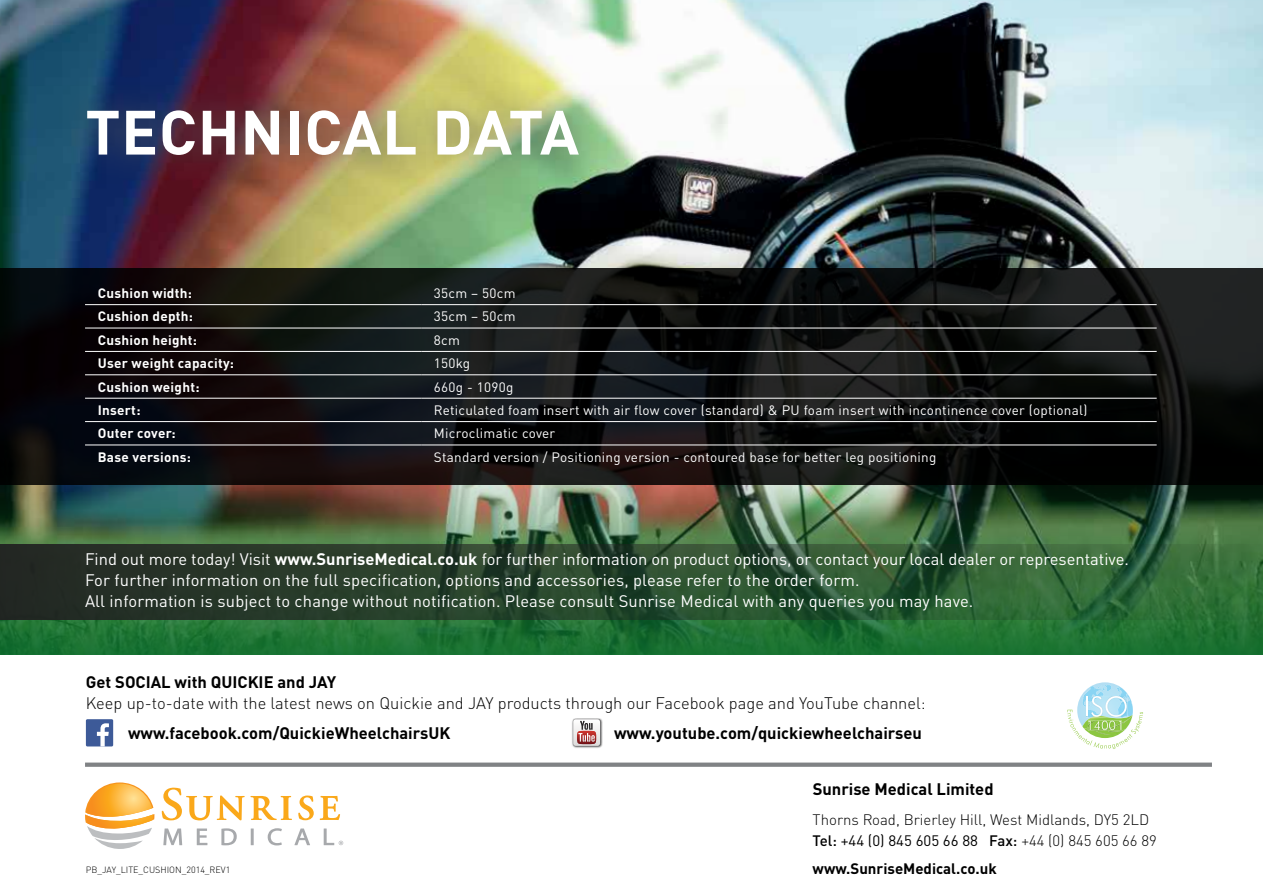
<style>
.page{position:relative;width:1263px;height:893px;background:#fff}
.page>*{position:absolute;margin:0;border:0;box-sizing:border-box;transform-origin:0 0}
.t1{font:700 61.5px "DINOT";color:#fff}
.t2{font:16.5px/21px "DINOT";letter-spacing:.01em;color:#fff}
.t3{font:700 16.5px "DINOT";color:#000}
.t4{font:300 16.5px "DINOT";color:#000}
.t5{font:300 15px/21px "DINOT";color:#000}
.t6{font:700 15px "DINOT";color:#000}
.t7{font:13.5px "DINOT";letter-spacing:.02em;color:#fff}
.t8{font:700 13.5px "DINOT";letter-spacing:.02em;color:#fff}
.t9{font:300 9px "DINOT";color:#000}
.s1{font-weight:700}
.s2{font-weight:500}
.s3{font-weight:400}
</style>
<div class="page">
<img style="left:0;top:0;width:1263px;height:85px">
<img style="left:0;top:85px;width:1263px;height:570px">
<svg style="left:0;top:268px;width:1263px;height:217px;background:#111212"></svg>
<svg style="left:85px;top:782px;width:69px;height:67px"></svg>
<svg style="left:162px;top:788px;width:130px;height:32px"></svg>
<svg style="left:298px;top:795px;width:16px;height:25px"></svg>
<svg style="left:320px;top:796px;width:20px;height:24px"></svg>
<svg style="left:163px;top:828px;width:19px;height:17px"></svg>
<svg style="left:197px;top:828px;width:10px;height:17px"></svg>
<svg style="left:221px;top:828px;width:16px;height:17px"></svg>
<svg style="left:251px;top:828px;width:3px;height:17px"></svg>
<svg style="left:268px;top:828px;width:14px;height:17px"></svg>
<svg style="left:294px;top:828px;width:16px;height:17px"></svg>
<svg style="left:324px;top:828px;width:19px;height:17px"></svg>
<svg style="left:1067px;top:684px;width:76px;height:65px"></svg>
<div style="left:572px;top:718px;width:31px;height:31px;background:#000;opacity:.75"></div>
<svg style="left:573px;top:719px;width:28px;height:27px"></svg>
<div style="left:86px;top:719px;width:27px;height:27px;background:#3d5a98;border-radius:2px"></div>
<svg style="left:97px;top:723px;width:12px;height:23px"></svg>
<svg style="left:85px;top:763px;width:1127px;height:4px;background:#85878a"></svg>
<div style="left:58px;top:80px;width:549px;height:106px;background:#58595b;opacity:.75"></div>
<hr style="left:85px;top:304px;width:336px;height:1px;background:#fff">
<hr style="left:421px;top:304px;width:736px;height:1px;background:#fff">
<hr style="left:85px;top:328px;width:336px;height:1px;background:#fff">
<hr style="left:421px;top:328px;width:736px;height:1px;background:#fff">
<hr style="left:85px;top:351px;width:336px;height:1px;background:#fff">
<hr style="left:421px;top:351px;width:736px;height:1px;background:#fff">
<hr style="left:85px;top:374px;width:336px;height:1px;background:#fff">
<hr style="left:421px;top:374px;width:736px;height:1px;background:#fff">
<hr style="left:85px;top:398px;width:336px;height:1px;background:#fff">
<hr style="left:421px;top:398px;width:736px;height:1px;background:#fff">
<hr style="left:85px;top:421px;width:336px;height:1px;background:#fff">
<hr style="left:421px;top:421px;width:736px;height:1px;background:#fff">
<hr style="left:85px;top:445px;width:336px;height:1px;background:#fff">
<hr style="left:421px;top:445px;width:736px;height:1px;background:#fff">
<svg style="left:0;top:544px;width:1263px;height:75px;background:#2b4b2f"></svg>
<h1 class="t1" style="left:85px;top:92px;width:191px">Technical</h1>
<h1 class="t1" style="left:432px;top:92px;width:37px">Data</h1>
<p class="t8" style="left:98px;top:284px;width:96px">Cushion width:</p>
<p class="t7" style="left:434px;top:285px;width:83px">35cm – 50cm</p>
<p class="t8" style="left:98px;top:308px;width:97px">Cushion depth:</p>
<p class="t7" style="left:434px;top:308px;width:83px">35cm – 50cm</p>
<p class="t8" style="left:98px;top:331px;width:101px">Cushion height:</p>
<p class="t7" style="left:434px;top:332px;width:28px">8cm</p>
<p class="t8" style="left:98px;top:355px;width:138px">User weight capacity:</p>
<p class="t7" style="left:434px;top:355px;width:38px">150kg</p>
<p class="t8" style="left:98px;top:378px;width:103px">Cushion weight:</p>
<p class="t7" style="left:434px;top:378px;width:81px">660g - 1090g</p>
<p class="t8" style="left:98px;top:401px;width:44px">Insert:</p>
<p class="t7" style="left:434px;top:402px;width:655px">Reticulated foam insert with air flow cover (standard) &amp; PU foam insert with incontinence cover (optional)</p>
<p class="t8" style="left:98px;top:425px;width:79px">Outer cover:</p>
<p class="t7" style="left:434px;top:425px;width:123px">Microclimatic cover</p>
<p class="t8" style="left:98px;top:448px;width:95px">Base versions:</p>
<p class="t7" style="left:434px;top:448px;width:504px">Standard version / Positioning version - contoured base for better leg positioning</p>
<p class="t2" style="left:85px;top:548px;width:1045px">Find out more today! Visit <span class="s1">www.SunriseMedical.co.uk</span> for further information on product options, or contact your local dealer or representative.<br>For further information on the full specification, options and accessories, please refer to the order form.<br>All information is subject to change without notification. Please consult Sunrise Medical with any queries you may have.</p>
<p class="t3" style="left:86px;top:671px;width:252px">Get SOCIAL with QUICKIE and JAY</p>
<p class="t4" style="left:86px;top:693px;width:841px">Keep up-to-date with the latest news on Quickie and JAY products through our Facebook page and YouTube channel:</p>
<p class="t3" style="left:128px;top:722px;width:324px">www.facebook.com/QuickieWheelchairsUK</p>
<p class="t3" style="left:614px;top:722px;width:309px">www.youtube.com/quickiewheelchairseu</p>
<p class="t3" style="left:813px;top:778px;width:182px">Sunrise Medical Limited</p>
<p class="t5" style="left:813px;top:808px;width:346px">Thorns Road, Brierley Hill, West Midlands, DY5 2LD<br><span class="s2">Tel:</span> <span class="s3">+44 (0) 845 605 66 88</span> <span class="s2">Fax:</span> +44 (0) 845 605 66 89</p>
<p class="t9" style="left:86px;top:864px;width:146px">PB_JAY_LITE_CUSHION_2014_REV1</p>
<p class="t6" style="left:813px;top:859px;width:186px">www.SunriseMedical.co.uk</p>
</div>
